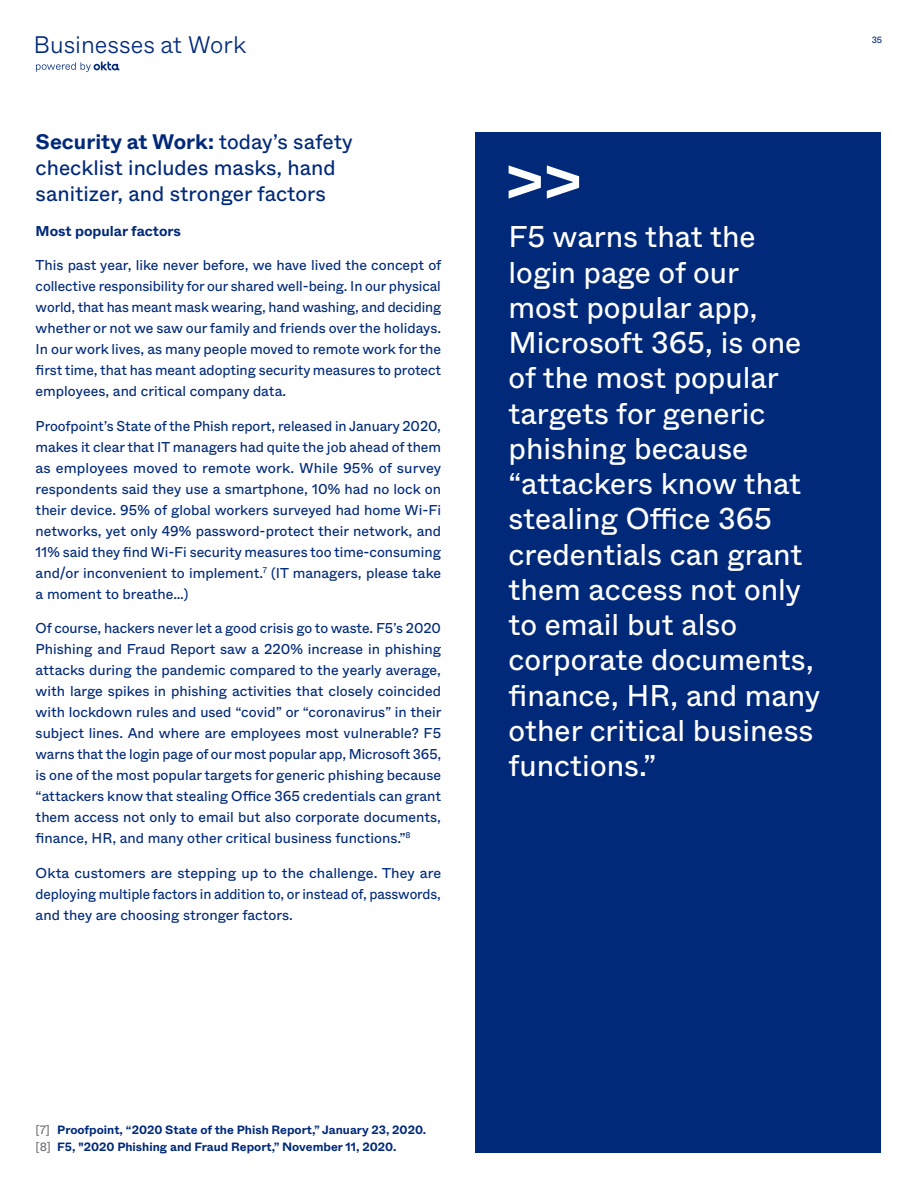
<style>
.page{position:relative;width:918px;height:1188px;background:#fff}
.page>*{position:absolute;margin:0;border:0;box-sizing:border-box;transform-origin:0 0}
.t1{font:30px/35.2px "ABC Whyte";color:#fff}
.t2{font:300 23.85px "ABC Whyte";color:#00297a}
.t3{font:21px/26.2px "ABC Whyte";color:#00297a}
.t4{font:14.25px/21px "ABC Whyte";color:#00297a;text-align:justify}
.t5{font:700 14.25px "ABC Whyte";color:#00297a}
.t6{font:700 12px/17.2px "ABC Whyte";color:#00297a}
.t7{font:9px "ABC Whyte";color:#00297a}
.s1{font-weight:700}
.s2{font-weight:400;color:#6e6e78}
</style>
<div class="page">
<svg style="left:36px;top:62px;width:83px;height:10px"></svg>
<div style="left:475px;top:132px;width:405px;height:1020px;background:#00297a"></div>
<svg style="left:509px;top:165px;width:70px;height:34px"></svg>
<h2 class="t2" style="left:33px;top:26px;width:214px">Businesses at Work</h2>
<h3 class="t3" style="left:36px;top:127px;width:319px"><span class="s1">Security at Work:</span> today’s safety checklist includes masks, hand sanitizer, and stronger factors</h3>
<p class="t5" style="left:36px;top:219px;width:147px">Most popular factors</p>
<p class="t4" style="left:36px;top:254px;width:407px">This past year, like never before, we have lived the concept of collective responsibility for our shared well-being. In our physical world, that has meant mask wearing, hand washing, and deciding whether or not we saw our family and friends over the holidays.<br>In our work lives, as many people moved to remote work for the first time, that has meant adopting security measures to protect employees, and critical company data.</p>
<p class="t4" style="left:36px;top:414px;width:407px">Proofpoint’s State of the Phish report, released in January 2020, makes it clear that IT managers had quite the job ahead of them as employees moved to remote work. While 95% of survey respondents said they use a smartphone, 10% had no lock on their device. 95% of global workers surveyed had home Wi-Fi networks, yet only 49% password-protect their network, and 11% said they find Wi-Fi security measures too time-consuming and/or inconvenient to implement.<sup>7</sup> (IT managers, please take a moment to breathe…)</p>
<p class="t4" style="left:36px;top:617px;width:407px">Of course, hackers never let a good crisis go to waste. F5’s 2020<br>Phishing and Fraud Report saw a 220% increase in phishing attacks during the pandemic compared to the yearly average, with large spikes in phishing activities that closely coincided with lockdown rules and used “covid” or “coronavirus” in their subject lines. And where are employees most vulnerable? F5 warns that the login page of our most popular app, Microsoft 365, is one of the most popular targets for generic phishing because “attackers know that stealing Office 365 credentials can grant them access not only to email but also corporate documents, finance, HR, and many other critical business functions.”<sup>8</sup></p>
<p class="t4" style="left:36px;top:861px;width:407px">Okta customers are stepping up to the challenge. They are deploying multiple factors in addition to, or instead of, passwords, and they are choosing stronger factors.</p>
<p class="t7" style="left:872px;top:33px;width:12px">35</p>
<p class="t1" style="left:509px;top:217px;width:313px">F5 warns that the login page of our<br>most popular app,<br>Microsoft 365, is one of the most popular targets for generic phishing because “attackers know that stealing Office 365 credentials can grant them access not only to email but also corporate documents, finance, HR, and many other critical business functions.”</p>
<p class="t6" style="left:36px;top:1120px;width:392px"><span class="s2">[7]</span> Proofpoint, “2020 State of the Phish Report,” January 23, 2020. <span class="s2">[8]</span> F5, "2020 Phishing and Fraud Report,” November 11, 2020.</p>
</div>
